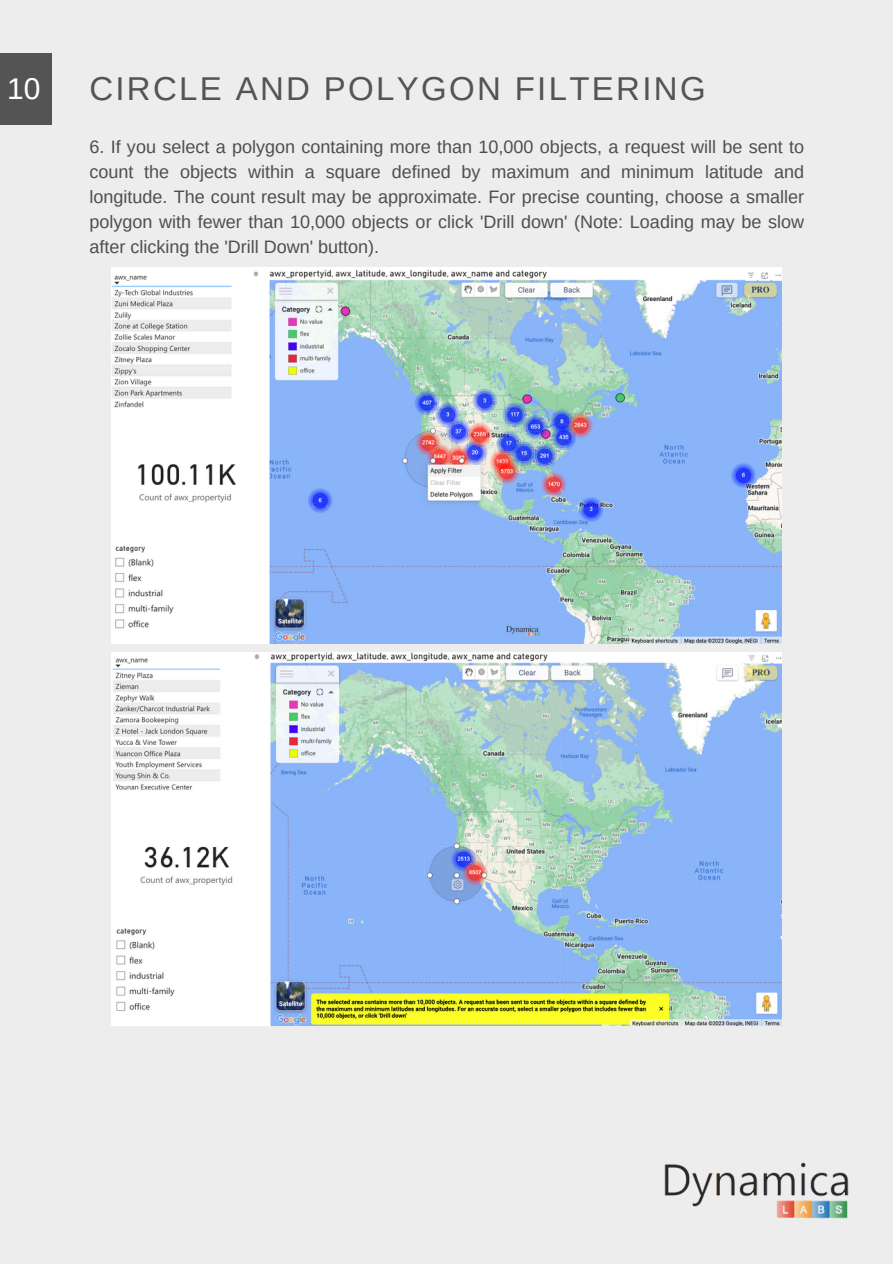
<style>
.page{position:relative;width:893px;height:1264px;background:#fff}
.page>*{position:absolute;margin:0;border:0;box-sizing:border-box;transform-origin:0 0}
.t1{font:33px "Arimo";letter-spacing:.07em;color:#545454}
.t2{font:30px "Arimo";color:#fff}
.t3{font:18px/24.8px "Arimo";color:#504d4d;text-align:justify}
</style>
<div class="page">
<div style="left:0;top:0;width:892px;height:1263px;background:#ededed"></div>
<div style="left:0;top:54px;width:51px;height:71px;background:#545454"></div>
<img style="left:664px;top:1162px;width:185px;height:57px">
<img style="left:112px;top:268px;width:669px;height:375px">
<img style="left:112px;top:653px;width:669px;height:372px">
<p class="t2" style="left:7px;top:72px;width:35px">10</p>
<p class="t1" style="left:89px;top:70px;width:618px">CIRCLE AND POLYGON FILTERING</p>
<p class="t3" style="left:89px;top:135px;width:716px">6. If you select a polygon containing more than 10,000 objects, a request will be sent to count the objects within a square defined by maximum and minimum latitude and longitude. The count result may be approximate. For precise counting, choose a smaller polygon with fewer than 10,000 objects or click 'Drill down' (Note: Loading may be slow after clicking the 'Drill Down' button).</p>
</div>
